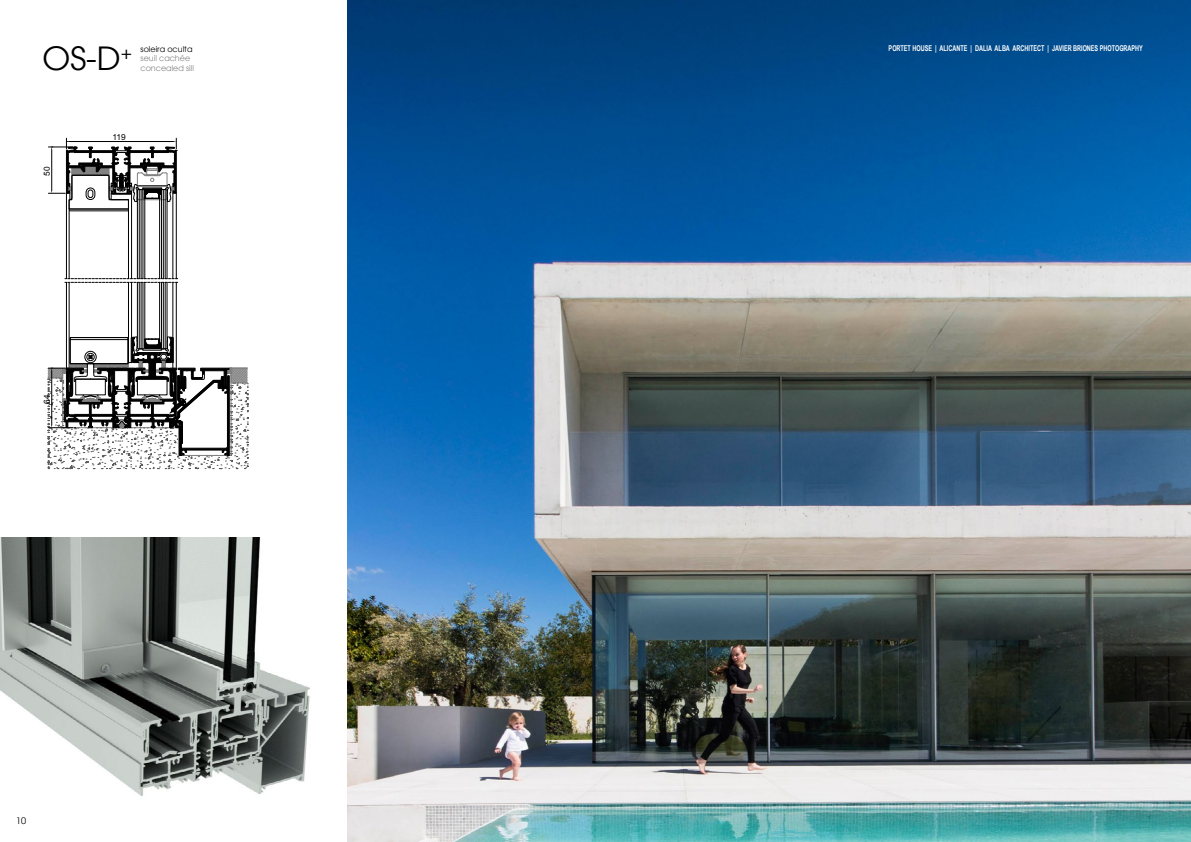
<style>
.page{position:relative;width:1191px;height:842px;background:#fff}
.page>*{position:absolute;margin:0;border:0;box-sizing:border-box;transform-origin:0 0}
.t1{font:32px "Avant Garde";color:#000}
.t2{font:9px "Avant Garde";color:#000}
.t3{font:8.3px "Arial";color:#000}
.t4{font:700 8px "Arial Narrow";color:#fff;scale:.84 1}
.t5{font:8px/9.6px "Avant Garde";color:#878787}
.t6{font:8px "Avant Garde";color:#000}
</style>
<div class="page">
<img style="left:347px;top:0;width:844px;height:842px">
<svg style="left:48px;top:138px;width:200px;height:331px"></svg>
<img style="left:0;top:537px;width:310px;height:259px">
<h1 class="t1" style="left:43px;top:39px;width:91px">OS-D<sup>+</sup></h1>
<p class="t6" style="left:141px;top:44px;width:53px">soleira oculta</p>
<p class="t5" style="left:141px;top:53px;width:55px">seuil cachée concealed sill</p>
<p class="t3" style="left:41px;top:176px;width:11px;rotate:-90deg">50</p>
<p class="t3" style="left:112px;top:131px;width:15px">119</p>
<p class="t3" style="left:41px;top:404px;width:11px;rotate:-90deg">64</p>
<p class="t2" style="left:16px;top:815px;width:11px">10</p>
<p class="t4" style="left:888px;top:42px;width:304px">PORTET HOUSE | ALICANTE | DALIA ALBA ARCHITECT | JAVIER BRIONES PHOTOGRAPHY</p>
</div>
